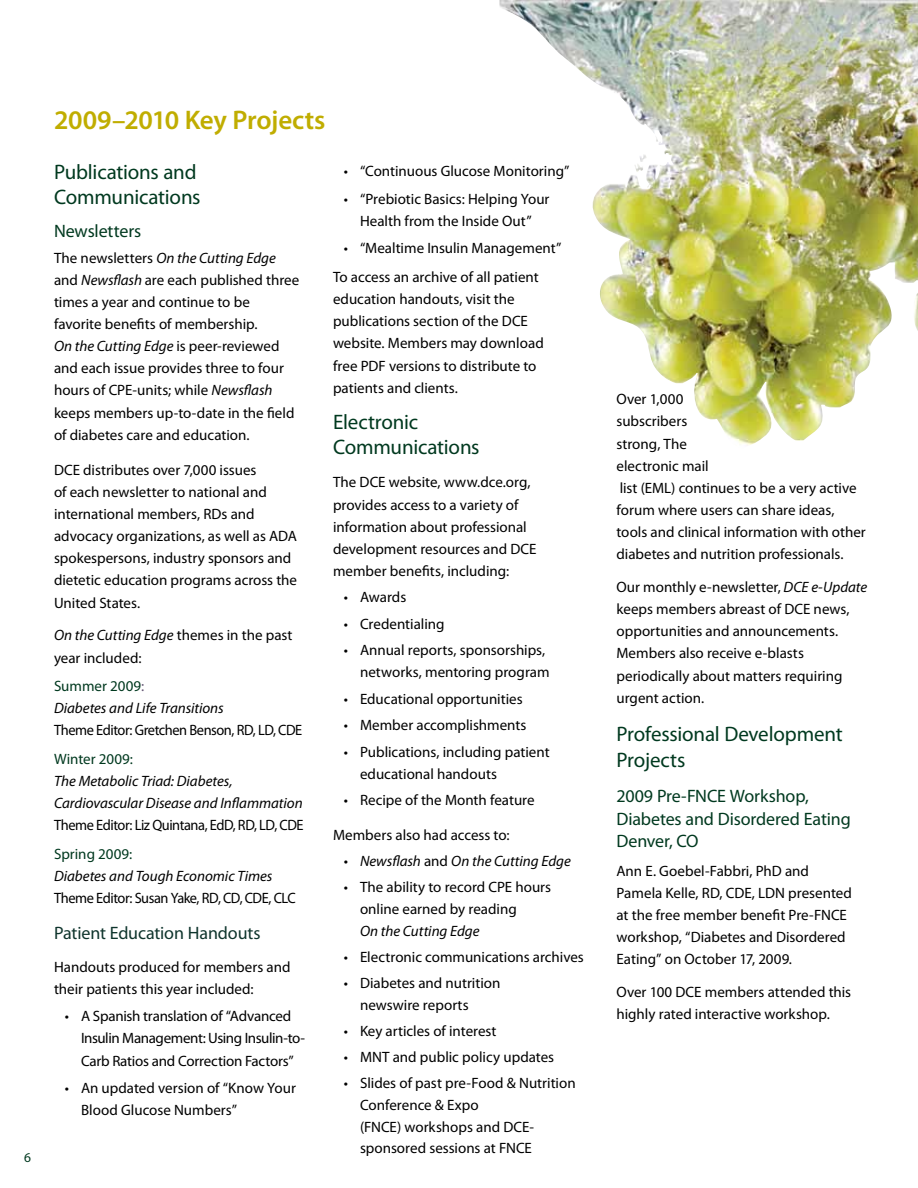
<style>
.page{position:relative;width:918px;height:1188px;background:#fff}
.page>*{position:absolute;margin:0;border:0;box-sizing:border-box;transform-origin:0 0}
.t1{font:600 27px "Myriad Pro";letter-spacing:-.015em;color:#c0ad00}
.t2{font:21px/25.5px "Myriad Pro";letter-spacing:-.01em;color:#00391f}
.t3{font:18px/22.5px "Myriad Pro";letter-spacing:-.005em;color:#00391f}
.t4{font:18px "Myriad Pro";letter-spacing:-.005em;color:#0f352d}
.t5{font:15px/22.2px "Myriad Pro";color:#000}
.t6{font:italic 15px/22.2px "Myriad Pro";color:#000}
.t7{font:15px/22.2px "Myriad Pro";letter-spacing:-.02em;color:#000}
.t8{font:15px "Myriad Pro";letter-spacing:-.03em;color:#000;scale:.96 1}
.t9{font:15px "Myriad Pro";letter-spacing:-.035em;color:#000;scale:.96 1}
.t10{font:15px "Myriad Pro";color:#00391f}
.t11{font:13.5px "Myriad Pro";color:#00391f}
.s1{font-style:italic}
.s2{font-style:normal;color:#00391f}
.s3{font-style:normal;color:#605270}
.s4{font-style:normal}
</style>
<div class="page">
<img style="left:500px;top:0;width:418px;height:445px">
<p class="t11" style="left:24px;top:1149px;width:8px">6</p>
<h1 class="t1" style="left:54px;top:103px;width:273px">2009–2010 Key Projects</h1>
<h2 class="t2" style="left:54px;top:158px;width:148px">Publications and<br>Communications</h2>
<p class="t3" style="left:54px;top:220px;width:89px">Newsletters</p>
<p class="t5" style="left:54px;top:246px;width:247px">The newsletters <span class="s1">On the Cutting Edge </span>and <span class="s1">Newsflash</span> are each published three times a year and continue to be favorite benefits of membership.<br><span class="s1">On the Cutting Edge</span> is peer-reviewed and each issue provides three to four hours of CPE-units; while <span class="s1">Newsflash </span>keeps members up-to-date in the field of diabetes care and education.</p>
<p class="t5" style="left:54px;top:458px;width:245px">DCE distributes over 7,000 issues<br>of each newsletter to national and international members, RDs and advocacy organizations, as well as ADA spokespersons, industry sponsors and dietetic education programs across the United States.</p>
<p class="t5" style="left:54px;top:624px;width:240px"><span class="s1">On the Cutting Edge</span> themes in the past year included:</p>
<p class="t6" style="left:54px;top:675px;width:171px"><span class="s2">Summer 2009</span><span class="s3">:<br></span>Diabetes and Life Transitions</p>
<p class="t8" style="left:54px;top:721px;width:260px">Theme Editor: Gretchen Benson, RD, LD, CDE</p>
<p class="t10" style="left:54px;top:750px;width:80px">Winter 2009:</p>
<p class="t6" style="left:54px;top:770px;width:250px">The Metabolic Triad: Diabetes,<br>Cardiovascular Disease and Inflammation</p>
<p class="t8" style="left:54px;top:816px;width:262px">Theme Editor: Liz Quintana, EdD, RD, LD, CDE</p>
<p class="t10" style="left:54px;top:845px;width:80px">Spring 2009:</p>
<p class="t6" style="left:54px;top:865px;width:220px">Diabetes and Tough Economic Times</p>
<p class="t9" style="left:54px;top:889px;width:253px">Theme Editor: Susan Yake, RD, CD, CDE, CLC</p>
<p class="t4" style="left:54px;top:922px;width:208px">Patient Education Handouts</p>
<p class="t5" style="left:54px;top:955px;width:238px">Handouts produced for members and their patients this year included:</p>
<p class="t7" style="left:81px;top:1005px;width:226px;text-indent:-16px">• A Spanish translation of “Advanced<br>Insulin Management: Using Insulin-to-<br>Carb Ratios and Correction Factors”</p>
<p class="t5" style="left:81px;top:1077px;width:216px;text-indent:-16px">• An updated version of “Know Your<br>Blood Glucose Numbers”</p>
<p class="t5" style="left:344px;top:160px;width:227px">• “Continuous Glucose Monitoring”</p>
<p class="t5" style="left:344px;top:187px;width:207px;text-align:center">• “Prebiotic Basics: Helping Your<br>Health from the Inside Out”</p>
<p class="t5" style="left:333px;top:234px;width:230px;line-height:28.7px;text-indent:11px">• “Mealtime Insulin Management”<br>To access an archive of all patient</p>
<p class="t5" style="left:333px;top:288px;width:212px">education handouts, visit the publications section of the DCE website. Members may download free PDF versions to distribute to patients and clients.</p>
<h2 class="t2" style="left:333px;top:409px;width:148px">Electronic<br>Communications</h2>
<p class="t5" style="left:333px;top:471px;width:205px">The DCE website, www.dce.org, provides access to a variety of information about professional development resources and DCE member benefits, including:</p>
<p class="t5" style="left:344px;top:586px;width:64px">• Awards</p>
<p class="t5" style="left:344px;top:612px;width:102px">• Credentialing</p>
<p class="t5" style="left:344px;top:639px;width:207px;text-align:right">• Annual reports, sponsorships, networks, mentoring program</p>
<p class="t5" style="left:344px;top:687px;width:180px">• Educational opportunities</p>
<p class="t5" style="left:344px;top:714px;width:184px">• Member accomplishments</p>
<p class="t5" style="left:360px;top:740px;width:191px;text-indent:-16px">• Publications, including patient educational handouts</p>
<p class="t5" style="left:344px;top:789px;width:192px">• Recipe of the Month feature</p>
<p class="t5" style="left:333px;top:824px;width:178px">Members also had access to:</p>
<p class="t6" style="left:344px;top:850px;width:229px">• Newsflash <span class="s4">and</span> On the Cutting Edge</p>
<p class="t5" style="left:360px;top:876px;width:193px;line-height:21.8px;text-indent:-16px">• The ability to record CPE hours online earned by reading</p>
<p class="t6" style="left:360px;top:920px;width:121px">On the Cutting Edge</p>
<p class="t5" style="left:344px;top:946px;width:242px">• Electronic communications archives</p>
<p class="t5" style="left:360px;top:972px;width:142px;line-height:21.8px;text-indent:-16px">• Diabetes and nutrition newswire reports</p>
<p class="t5" style="left:344px;top:1020px;width:154px">• Key articles of interest</p>
<p class="t5" style="left:344px;top:1046px;width:212px">• MNT and public policy updates</p>
<p class="t5" style="left:360px;top:1072px;width:217px;line-height:21.8px;text-indent:-16px">• Slides of past pre-Food &amp; Nutrition<br>Conference &amp; Expo<br>(FNCE) workshops and DCE&shy;sponsored sessions at FNCE</p>
<p class="t5" style="left:616px;top:388px;width:251px">Over 1,000<br>subscribers<br>strong, The<br>electronic mail<br>list (EML) continues to be a very active forum where users can share ideas, tools and clinical information with other diabetes and nutrition professionals.</p>
<p class="t5" style="left:616px;top:576px;width:252px">Our monthly e-newsletter, <span class="s1">DCE e-Update </span>keeps members abreast of DCE news, opportunities and announcements.<br>Members also receive e-blasts periodically about matters requiring urgent action.</p>
<h2 class="t2" style="left:616px;top:721px;width:228px">Professional Development<br>Projects</h2>
<p class="t3" style="left:616px;top:785px;width:236px">2009 Pre-FNCE Workshop,<br>Diabetes and Disordered Eating<br>Denver, CO</p>
<p class="t5" style="left:616px;top:859px;width:237px">Ann E. Goebel-Fabbri, PhD and Pamela Kelle, RD, CDE, LDN presented at the free member benefit Pre-FNCE workshop, “Diabetes and Disordered Eating” on October 17, 2009.</p>
<p class="t5" style="left:616px;top:981px;width:236px">Over 100 DCE members attended this highly rated interactive workshop.</p>
</div>
